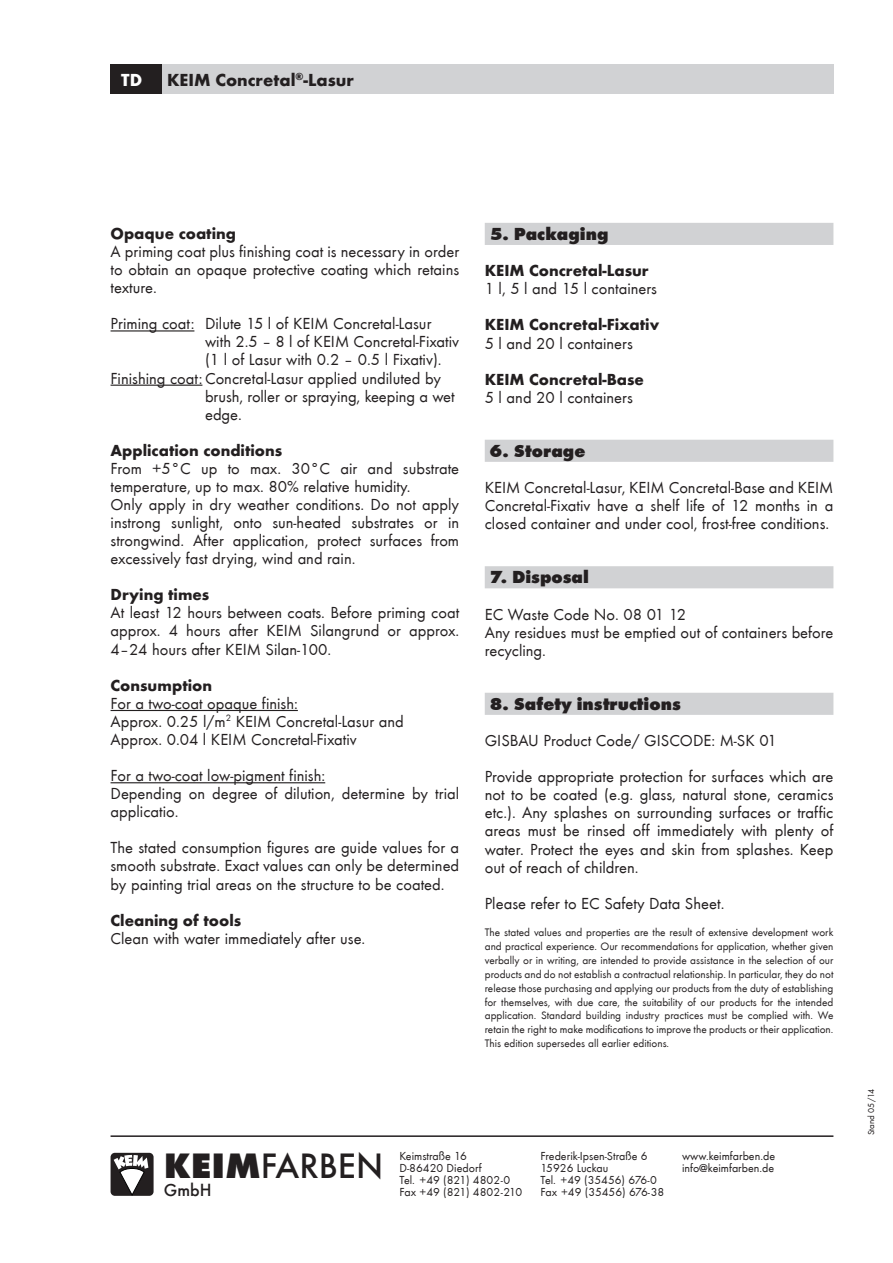
<style>
.page{position:relative;width:893px;height:1263px;background:#fff}
.page>*{position:absolute;margin:0;border:0;box-sizing:border-box;transform-origin:0 0}
.t1{font:500 36.45px "Futura T";color:#231f20}
.t2{font:500 18.15px "Futura T";color:#231f20}
.t3{font:700 expanded 18px "Futura T";color:#231f20}
.t4{font:700 18px "Futura T";color:#231f20}
.t5{font:700 18px "Futura T";color:#fff}
.t6{font:16.5px/18px "Futura T Boo";color:#231f20;text-align:justify}
.t7{font:700 16.5px "Futura T";color:#231f20}
.t8{font:12px/12px "Futura T Boo";color:#231f20}
.t9{font:11.25px/13.8px "Futura T Boo";color:#231f20;text-align:justify}
.t10{font:9px "Futura T Boo";color:#231f20}
.s1{font-weight:700;font-stretch:expanded}
</style>
<div class="page">
<div style="left:111px;top:64px;width:722px;height:30px;background:#d1d2d4"></div>
<div style="left:111px;top:64px;width:51px;height:30px;background:#231f20"></div>
<hr style="left:111px;top:330px;width:83px;height:1px;background:#231f20">
<hr style="left:111px;top:385px;width:91px;height:1px;background:#231f20">
<hr style="left:111px;top:710px;width:187px;height:1px;background:#231f20">
<hr style="left:111px;top:782px;width:214px;height:1px;background:#231f20">
<div style="left:485px;top:223px;width:348px;height:22px;background:#d1d2d4"></div>
<div style="left:485px;top:440px;width:348px;height:22px;background:#d1d2d4"></div>
<div style="left:485px;top:566px;width:348px;height:22px;background:#d1d2d4"></div>
<div style="left:485px;top:693px;width:348px;height:22px;background:#d1d2d4"></div>
<div style="left:111px;top:1153px;width:43px;height:43px;background:#231f20;border-radius:4px"></div>
<svg style="left:114px;top:1155px;width:34px;height:40px"></svg>
<hr style="left:111px;top:1135px;width:722px;height:2px;background:#231f20">
<p class="t5" style="left:121px;top:69px;width:22px">TD</p>
<p class="t4" style="left:167px;top:69px;width:188px">KEIM Concretal<sup>®</sup>-Lasur</p>
<p class="t7" style="left:111px;top:224px;width:127px">Opaque coating</p>
<p class="t6" style="left:111px;top:243px;width:350px">A priming coat plus finishing coat is necessary in order to obtain an opaque protective coating which retains texture.</p>
<p class="t6" style="left:111px;top:315px;width:322px">Priming coat: Dilute 15 l of KEIM Concretal-Lasur</p>
<p class="t6" style="left:205px;top:333px;width:256px">with 2.5 – 8 l of KEIM Concretal-Fixativ</p>
<p class="t6" style="left:205px;top:351px;width:238px">(1 l of Lasur with 0.2 – 0.5 l Fixativ).</p>
<p class="t6" style="left:111px;top:369px;width:332px">Finishing coat: Concretal-Lasur applied undiluted by</p>
<p class="t6" style="left:205px;top:387px;width:251px">brush, roller or spraying, keeping a wet</p>
<p class="t6" style="left:205px;top:405px;width:38px">edge.</p>
<p class="t7" style="left:111px;top:440px;width:173px">Application conditions</p>
<p class="t6" style="left:111px;top:459px;width:350px;text-align:left">From +5°C up to max. 30°C air and substrate temperature, up to max. 80% relative humidity.<br>Only apply in dry weather conditions. Do not apply instrong sunlight, onto sun-heated substrates or in strongwind. After application, protect surfaces from excessively fast drying, wind and rain.</p>
<p class="t7" style="left:111px;top:585px;width:100px">Drying times</p>
<p class="t6" style="left:111px;top:604px;width:350px">At least 12 hours between coats. Before priming coat approx. 4 hours after KEIM Silangrund or approx.<br>4–24 hours after KEIM Silan-100.</p>
<p class="t7" style="left:111px;top:675px;width:103px">Consumption</p>
<p class="t6" style="left:111px;top:694px;width:295px;text-align:left">For a two-coat opaque finish:<br>Approx. 0.25 l/m<sup>2</sup> KEIM Concretal-Lasur and<br>Approx. 0.04 l KEIM Concretal-Fixativ</p>
<p class="t6" style="left:111px;top:767px;width:350px;text-align:left">For a two-coat low-pigment finish:<br>Depending on degree of dilution, determine by trial applicatio.</p>
<p class="t6" style="left:111px;top:839px;width:350px">The stated consumption figures are guide values for a smooth substrate. Exact values can only be determined by painting trial areas on the structure to be coated.</p>
<p class="t7" style="left:111px;top:910px;width:132px">Cleaning of tools</p>
<p class="t6" style="left:111px;top:929px;width:256px">Clean with water immediately after use.</p>
<p class="t3" style="left:490px;top:223px;width:120px">5. Packaging</p>
<p class="t7" style="left:485px;top:261px;width:165px">KEIM Concretal-Lasur</p>
<p class="t6" style="left:485px;top:280px;width:174px">1 l, 5 l and 15 l containers</p>
<p class="t7" style="left:485px;top:315px;width:176px">KEIM Concretal-Fixativ</p>
<p class="t6" style="left:485px;top:334px;width:150px">5 l and 20 l containers</p>
<p class="t7" style="left:485px;top:369px;width:161px">KEIM Concretal-Base</p>
<p class="t6" style="left:485px;top:388px;width:150px">5 l and 20 l containers</p>
<p class="t3" style="left:490px;top:440px;width:97px">6. Storage</p>
<p class="t6" style="left:485px;top:479px;width:350px">KEIM Concretal-Lasur, KEIM Concretal-Base and KEIM Concretal-Fixativ have a shelf life of 12 months in a closed container and under cool, frost-free conditions.</p>
<p class="t3" style="left:490px;top:567px;width:101px">7. Disposal</p>
<p class="t6" style="left:485px;top:605px;width:350px;text-align:left">EC Waste Code No. 08 01 12<br>Any residues must be emptied out of containers before recycling.</p>
<p class="t3" style="left:490px;top:693px;width:193px">8. Safety instructions</p>
<p class="t6" style="left:485px;top:723px;width:350px;line-height:36.2px">GISBAU Product Code/ GISCODE: M-SK 01<br>Provide appropriate protection for surfaces which are</p>
<p class="t6" style="left:485px;top:786px;width:350px">not to be coated (e.g. glass, natural stone, ceramics etc.). Any splashes on surrounding surfaces or traffic areas must be rinsed off immediately with plenty of water. Protect the eyes and skin from splashes. Keep out of reach of children.</p>
<p class="t6" style="left:485px;top:894px;width:241px">Please refer to EC Safety Data Sheet.</p>
<p class="t9" style="left:485px;top:926px;width:350px">The stated values and properties are the result of extensive development work and practical experience. Our recommendations for application, whether given verbally or in writing, are intended to provide assistance in the selection of our products and do not establish a contractual relationship. In particular, they do not release those purchasing and applying our products from the duty of establishing for themselves, with due care, the suitability of our products for the intended application. Standard building industry practices must be complied with. We retain the right to make modifications to improve the products or their application.<br>This edition supersedes all earlier editions.</p>
<p class="t8" style="left:399px;top:1150px;width:124px">Keimstraße 16<br>D-86420 Diedorf<br>Tel. +49 (821) 4802-0<br>Fax +49 (821) 4802-210</p>
<p class="t8" style="left:540px;top:1150px;width:125px">Frederik-Ipsen-Straße 6<br>15926 Luckau<br>Tel. +49 (35456) 676-0<br>Fax +49 (35456) 676-38</p>
<p class="t8" style="left:682px;top:1150px;width:95px">www.keimfarben.de</p>
<h1 class="t1" style="left:164px;top:1145px;width:221px"><span class="s1">KEIM</span>FARBEN</h1>
<p class="t8" style="left:682px;top:1162px;width:94px">info@keimfarben.de</p>
<p class="t2" style="left:164px;top:1180px;width:49px">GmbH</p>
<p class="t10" style="left:866px;top:1135px;width:48px;rotate:-90deg">Stand 05/14</p>
</div>
